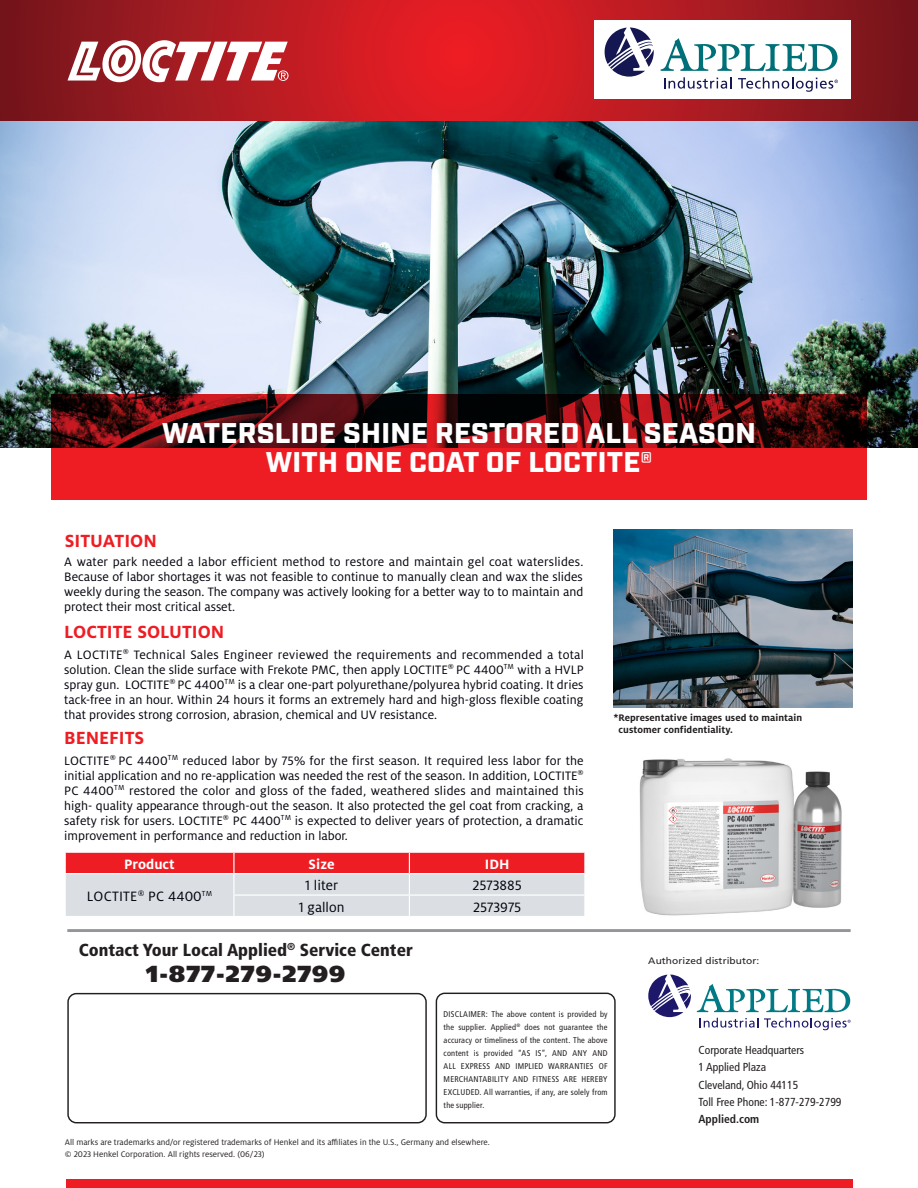
<style>
.page{position:relative;width:918px;height:1188px;background:#fff}
.page>*{position:absolute;margin:0;border:0;box-sizing:border-box;transform-origin:0 0}
.t1{font:900 28.5px "Industry";letter-spacing:.01em;color:#fff}
.t2{font:900 23.25px "Frutiger LT Pro";letter-spacing:.05em;color:#231f20}
.CTA{font:700 19.5px "Henkel Milo";color:#ee1d23}
.t3{font:900 condensed 17.4px "Frutiger LT Pro";color:#231f20}
.CTA-2{font:15px "Henkel Milo";letter-spacing:.005em;color:#00000b}
.CTA-3{font:700 15px "Henkel Milo";letter-spacing:.005em;color:#fff}
.CTA-4{font:13.5px/15px "Henkel Milo";color:#00000b;text-align:justify}
.t4{font:condensed 11.55px/17.4px "Frutiger LT Pro";color:#231f20}
.CTA-5{font:700 10.5px/12px "Henkel Milo";letter-spacing:.005em;color:#231f20}
.t5{font:condensed 10.2px "Frutiger LT Pro";color:#231f20}
.t6{font:9.45px "Frutiger LT Pro";letter-spacing:.01em;color:#231f20;scale:1.07 1}
.t7{font:9px/12px "Henkel Milo";color:#231f20}
.t8{font:condensed 8.4px/13px "Frutiger LT Pro";letter-spacing:.02em;color:#231f20;text-align:justify}
.s1{font-weight:700}
</style>
<div class="page">
<img style="left:0;top:121px;width:918px;height:326px">
<div style="left:66px;top:1179px;width:787px;height:9px;background:#ee1d23"></div>
<svg style="left:51px;top:394px;width:816px;height:106px;background:#981318"></svg>
<img style="left:614px;top:530px;width:239px;height:177px">
<img style="left:639px;top:758px;width:203px;height:158px">
<svg style="left:65px;top:852px;width:520px;height:64px;background:#e3a4a8"></svg>
<hr style="left:584px;top:896px;width:2px;height:20px;background:#fff">
<hr style="left:233px;top:894px;width:176px;height:2px;background:#fff">
<hr style="left:409px;top:894px;width:177px;height:2px;background:#fff">
<hr style="left:67px;top:929px;width:784px;height:3px;background:#939598">
<div style="left:67px;top:993px;width:360px;height:130px;border:1px solid #231f20;border-radius:8px"></div>
<svg style="left:697px;top:984px;width:153px;height:28px"></svg>
<svg style="left:700px;top:1018px;width:58px;height:10px"></svg>
<svg style="left:648px;top:975px;width:43px;height:42px"></svg>
<svg style="left:764px;top:1018px;width:87px;height:12px"></svg>
<div style="left:436px;top:993px;width:180px;height:130px;border:1px solid #231f20;border-radius:8px"></div>
<svg style="left:0;top:0;width:918px;height:121px;background:#b31a21"></svg>
<svg style="left:67px;top:40px;width:222px;height:42px"></svg>
<div style="left:594px;top:20px;width:256px;height:79px;background:#fff"></div>
<svg style="left:661px;top:38px;width:177px;height:33px"></svg>
<svg style="left:664px;top:77px;width:68px;height:12px"></svg>
<svg style="left:605px;top:27px;width:49px;height:50px"></svg>
<svg style="left:738px;top:77px;width:100px;height:15px"></svg>
<p class="t1" style="left:162px;top:416px;width:595px">WATERSLIDE SHINE RESTORED ALL SEASON</p>
<p class="t1" style="left:266px;top:445px;width:388px">WITH ONE COAT OF LOCTITE®</p>
<p class="CTA" style="left:65px;top:530px;width:94px">SITUATION</p>
<p class="CTA-4" style="left:64px;top:555px;width:521px">A water park needed a labor efficient method to restore and maintain gel coat waterslides.<br>Because of labor shortages it was not feasible to continue to manually clean and wax the slides weekly during the season. The company was actively looking for a better way to to maintain and protect their most critical asset.</p>
<p class="CTA-4" style="left:64px;top:647px;width:521px">A LOCTITE<sup>®</sup> Technical Sales Engineer reviewed the requirements and recommended a total solution. Clean the slide surface with Frekote PMC, then apply LOCTITE<sup>®</sup> PC 4400<sup>TM</sup> with a HVLP spray gun. LOCTITE<sup>®</sup> PC 4400<sup>TM</sup> is a clear one-part polyurethane/polyurea hybrid coating. It dries tack-free in an hour. Within 24 hours it forms an extremely hard and high-gloss flexible coating that provides strong corrosion, abrasion, chemical and UV resistance.</p>
<p class="CTA-4" style="left:64px;top:754px;width:521px">LOCTITE<sup>®</sup> PC 4400<sup>TM</sup> reduced labor by 75% for the first season. It required less labor for the initial application and no re-application was needed the rest of the season. In addition, LOCTITE<sup>® </sup>PC 4400<sup>TM</sup> restored the color and gloss of the faded, weathered slides and maintained this high- quality appearance through-out the season. It also protected the gel coat from cracking, a safety risk for users. LOCTITE<sup>®</sup> PC 4400<sup>TM</sup> is expected to deliver years of protection, a dramatic improvement in performance and reduction in labor.</p>
<p class="CTA-3" style="left:124px;top:856px;width:52px">Product</p>
<p class="CTA-3" style="left:309px;top:856px;width:28px">Size</p>
<p class="CTA-3" style="left:485px;top:856px;width:26px">IDH</p>
<p class="CTA-2" style="left:87px;top:888px;width:127px">LOCTITE<sup>®</sup> PC 4400<sup>TM</sup></p>
<p class="CTA" style="left:64px;top:621px;width:162px">LOCTITE SOLUTION</p>
<p class="CTA" style="left:64px;top:727px;width:81px">BENEFITS</p>
<p class="CTA-2" style="left:305px;top:877px;width:35px">1 liter</p>
<p class="CTA-2" style="left:473px;top:877px;width:51px">2573885</p>
<p class="CTA-2" style="left:299px;top:899px;width:47px">1 gallon</p>
<p class="CTA-2" style="left:473px;top:899px;width:49px">2573975</p>
<p class="t3" style="left:79px;top:940px;width:336px">Contact Your Local Applied<sup>®</sup> Service Center</p>
<p class="t2" style="left:146px;top:960px;width:200px">1-877-279-2799</p>
<p class="CTA-5" style="left:619px;top:712px;width:185px;text-indent:-5px">*Representative images used to maintain customer confidentiality.</p>
<p class="t6" style="left:648px;top:955px;width:105px">Authorized distributor:</p>
<p class="t8" style="left:444px;top:1008px;width:165px">DISCLAIMER: The above content is provided by the supplier. Applied<sup>®</sup> does not guarantee the accuracy or timeliness of the content. The above content is provided “AS IS”, AND ANY AND ALL EXPRESS AND IMPLIED WARRANTIES OF MERCHANTABILITY AND FITNESS ARE HEREBY EXCLUDED. All warranties, if any, are solely from the supplier.</p>
<p class="t5" style="left:80px;top:1135px;width:335px">© 2020 Applied Industrial Technologies, Inc. All Rights Reserved. XX-XXXX-XX-XXXXX</p>
<p class="t7" style="left:65px;top:1136px;width:427px">All marks are trademarks and/or registered trademarks of Henkel and its affiliates in the U.S., Germany and elsewhere. © 2023 Henkel Corporation. All rights reserved. (06/23)</p>
<p class="t4" style="left:699px;top:1041px;width:145px">Corporate Headquarters<br>1 Applied Plaza<br>Cleveland, Ohio 44115<br>Toll Free Phone: 1-877-279-2799<br><span class="s1">Applied.com</span></p>
</div>
